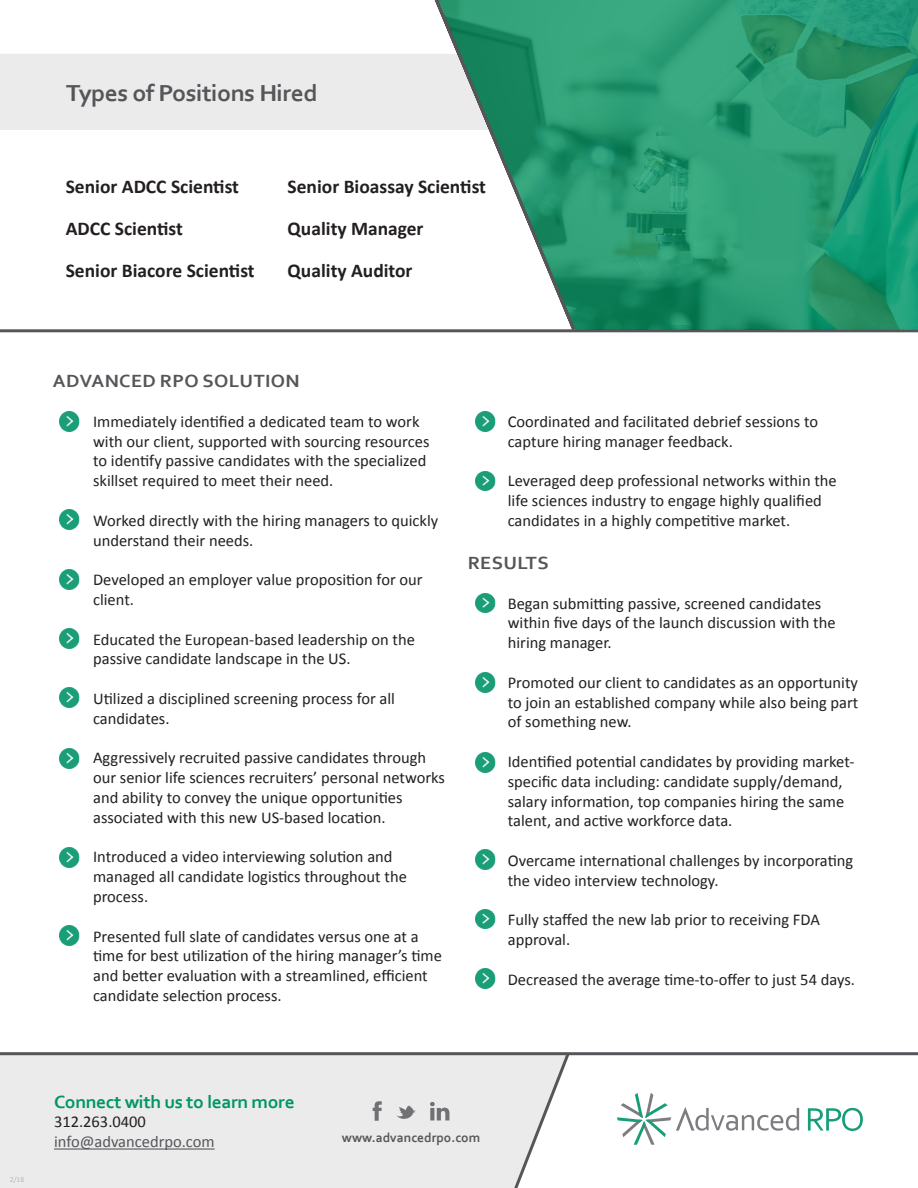
<style>
.page{position:relative;width:918px;height:1188px;background:#fff}
.page>*{position:absolute;margin:0;border:0;box-sizing:border-box;transform-origin:0 0}
.t1{font:700 24.15px "Corbel";letter-spacing:-.02em;color:#55565a;scale:1.05 1}
.t2{font:700 19.5px/42px "Calibri";color:#231f20}
.t3{font:700 18.6px "Corbel";letter-spacing:.02em;color:#55565a;scale:1.05 1}
.t4{font:700 18.6px "Corbel";letter-spacing:-.02em;color:#009660;scale:1.05 1}
.t5{font:16.5px/19.8px "Calibri";color:#231f20}
.t6{font:16.5px "Calibri";color:#55565a}
.t7{font:700 13.5px "Corbel";color:#55565a}
.t8{font:7.5px "Calibri";color:#b9b8b9}
</style>
<div class="page">
<div style="left:0;top:54px;width:428px;height:76px;background:#ecebeb"></div>
<div style="left:0;top:1055px;width:504px;height:133px;background:#ecebeb"></div>
<svg style="left:373px;top:1101px;width:9px;height:20px"></svg>
<svg style="left:396px;top:1106px;width:20px;height:13px"></svg>
<svg style="left:430px;top:1102px;width:19px;height:18px"></svg>
<svg style="left:617px;top:1093px;width:182px;height:52px"></svg>
<svg style="left:808px;top:1108px;width:55px;height:23px"></svg>
<hr style="left:54px;top:1148px;width:161px;height:2px;background:#55565a">
<hr style="left:0;top:1052px;width:918px;height:3px;background:#55565a">
<svg style="left:504px;top:1052px;width:68px;height:136px"></svg>
<hr style="left:0;top:329px;width:918px;height:3px;background:#55565a">
<img style="left:60px;top:412px;width:20px;height:19px">
<img style="left:60px;top:510px;width:20px;height:19px">
<img style="left:60px;top:570px;width:20px;height:20px">
<img style="left:60px;top:629px;width:20px;height:19px">
<img style="left:60px;top:688px;width:20px;height:20px">
<img style="left:60px;top:748px;width:20px;height:20px">
<img style="left:60px;top:848px;width:20px;height:20px">
<img style="left:476px;top:412px;width:20px;height:19px">
<img style="left:476px;top:850px;width:20px;height:20px">
<img style="left:476px;top:909px;width:20px;height:20px">
<img style="left:476px;top:969px;width:20px;height:20px">
<img style="left:60px;top:926px;width:20px;height:19px">
<img style="left:476px;top:753px;width:20px;height:20px">
<svg style="left:578px;top:0;width:340px;height:329px;background:#279a72"></svg>
<svg style="left:428px;top:0;width:150px;height:333px"></svg>
<img style="left:476px;top:471px;width:20px;height:20px">
<img style="left:476px;top:673px;width:20px;height:20px">
<img style="left:476px;top:593px;width:20px;height:20px">
<h1 class="t1" style="left:66px;top:78px;width:241px">Types of Positions Hired</h1>
<p class="t2" style="left:66px;top:165px;width:190px">Senior ADCC Scientist<br>ADCC Scientist<br>Senior Biacore Scientist</p>
<p class="t2" style="left:288px;top:165px;width:200px">Senior Bioassay Scientist<br>Quality Manager<br>Quality Auditor</p>
<p class="t3" style="left:53px;top:370px;width:237px">ADVANCED RPO SOLUTION</p>
<p class="t5" style="left:93px;top:411px;width:338px;text-indent:-27px">• Immediately identified a dedicated team to work with our client, supported with sourcing resources to identify passive candidates with the specialized skillset required to meet their need.</p>
<p class="t5" style="left:93px;top:510px;width:347px;text-indent:-27px">• Worked directly with the hiring managers to quickly understand their needs.</p>
<p class="t5" style="left:93px;top:570px;width:331px;text-indent:-27px">• Developed an employer value proposition for our client.</p>
<p class="t5" style="left:93px;top:629px;width:323px;text-indent:-27px">• Educated the European-based leadership on the passive candidate landscape in the US.</p>
<p class="t5" style="left:93px;top:689px;width:303px;text-indent:-27px">• Utilized a disciplined screening process for all candidates.</p>
<p class="t5" style="left:93px;top:748px;width:353px;text-indent:-27px">• Aggressively recruited passive candidates through our senior life sciences recruiters’ personal networks and ability to convey the unique opportunities associated with this new US-based location.</p>
<p class="t5" style="left:93px;top:847px;width:315px;text-indent:-27px">• Introduced a video interviewing solution and managed all candidate logistics throughout the process.</p>
<p class="t5" style="left:93px;top:926px;width:350px;text-indent:-27px">• Presented full slate of candidates versus one at a time for best utilization of the hiring manager’s time and better evaluation with a streamlined, efficient candidate selection process.</p>
<p class="t5" style="left:508px;top:411px;width:312px;text-indent:-27px">• Coordinated and facilitated debrief sessions to capture hiring manager feedback.</p>
<p class="t5" style="left:508px;top:471px;width:331px;text-indent:-27px">• Leveraged deep professional networks within the life sciences industry to engage highly qualified candidates in a highly competitive market.</p>
<p class="t3" style="left:468px;top:551px;width:79px">RESULTS</p>
<p class="t5" style="left:508px;top:593px;width:329px;text-indent:-27px">• Began submitting passive, screened candidates within five days of the launch discussion with the hiring manager.</p>
<p class="t5" style="left:508px;top:672px;width:352px;text-align:justify;text-indent:-27px">• Promoted our client to candidates as an opportunity to join an established company while also being part of something new.</p>
<p class="t5" style="left:508px;top:752px;width:348px;text-indent:-27px">• Identified potential candidates by providing market&shy;specific data including: candidate supply/demand, salary information, top companies hiring the same talent, and active workforce data.</p>
<p class="t5" style="left:508px;top:851px;width:347px;text-indent:-27px">• Overcame international challenges by incorporating the video interview technology.</p>
<p class="t5" style="left:508px;top:910px;width:314px;text-indent:-27px">• Fully staffed the new lab prior to receiving FDA approval.</p>
<p class="t5" style="left:481px;top:969px;width:376px">• Decreased the average time-to-offer to just 54 days.</p>
<p class="t8" style="left:10px;top:1174px;width:16px">2/18</p>
<p class="t4" style="left:54px;top:1090px;width:231px">Connect with us to learn more</p>
<p class="t5" style="left:54px;top:1112px;width:93px">312.263.0400</p>
<p class="t6" style="left:54px;top:1131px;width:162px">info@advancedrpo.com</p>
<p class="t7" style="left:342px;top:1129px;width:140px">www.advancedrpo.com</p>
</div>
